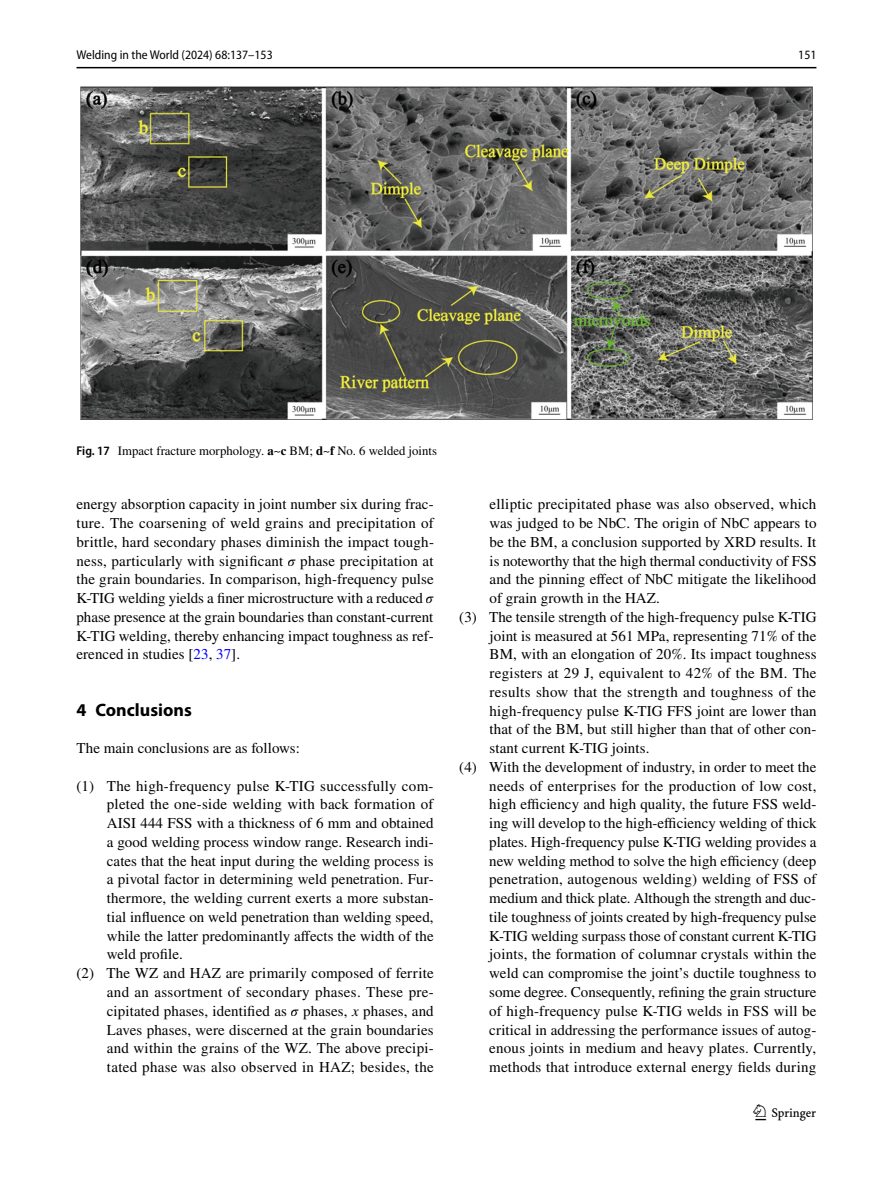
<style>
.page{position:relative;width:893px;height:1187px;background:#fff}
.page>*{position:absolute;margin:0;border:0;box-sizing:border-box;transform-origin:0 0}
.t1{font:22.5px "Springnew Regular 3";color:#000}
.t2{font:700 18px "Myriad Pro";color:#000}
.t3{font:15px/18.8px "STIX";letter-spacing:.005em;color:#000;text-align:justify}
.t4{font:12.75px "STIX";color:#000}
.t5{font:semi-condensed 12.75px "Myriad Pro";color:#000}
.s1{font-family:"Myriad Pro";font-weight:600;font-stretch:semi-condensed}
.s2{font-weight:700}
.s3{font-family:"STIX Math Italic 20"}
.s4{font-family:"STIX Math Italic 21"}
.s5{color:#00f}
.s6{font-family:"STIX Math Italic 22"}
.s7{font-family:"STIX General Italic 33"}
</style>
<div class="page">
<hr style="left:77px;top:67px;width:739px;height:1px;background:#000">
<img style="left:81px;top:87px;width:731px;height:333px">
<p class="t5" style="left:77px;top:48px;width:198px">Welding in the World (2024) 68:137–153</p>
<p class="t5" style="left:798px;top:48px;width:20px">151</p>
<p class="t4" style="left:77px;top:442px;width:362px"><span class="s1">Fig. 17</span> Impact fracture morphology. <span class="s2">a</span>~<span class="s2">c</span> BM; <span class="s2">d</span>~<span class="s2">f</span> No. 6 welded joints</p>
<p class="t3" style="left:77px;top:496px;width:359px">energy absorption capacity in joint number six during frac&shy;ture. The coarsening of weld grains and precipitation of brittle, hard secondary phases diminish the impact tough&shy;ness, particularly with significant <span class="s3">𝜎</span> phase precipitation at the grain boundaries. In comparison, high-frequency pulse K-TIG welding yields a finer microstructure with a reduced <span class="s4">𝜎 </span>phase presence at the grain boundaries than constant-current K-TIG welding, thereby enhancing impact toughness as ref&shy;erenced in studies [<span class="s5">23</span>, <span class="s5">37</span>].</p>
<p class="t2" style="left:77px;top:697px;width:117px">4 Conclusions</p>
<p class="t3" style="left:77px;top:739px;width:225px">The main conclusions are as follows:</p>
<p class="t3" style="left:77px;top:777px;width:359px">(1) The high-frequency pulse K-TIG successfully com-</p>
<p class="t3" style="left:107px;top:796px;width:328px">pleted the one-side welding with back formation of</p>
<p class="t3" style="left:107px;top:814px;width:328px">AISI 444 FSS with a thickness of 6 mm and obtained</p>
<p class="t3" style="left:107px;top:833px;width:328px">a good welding process window range. Research indi-</p>
<p class="t3" style="left:107px;top:852px;width:328px">cates that the heat input during the welding process is</p>
<p class="t3" style="left:107px;top:871px;width:328px">a pivotal factor in determining weld penetration. Fur-</p>
<p class="t3" style="left:107px;top:889px;width:329px">thermore, the welding current exerts a more substan-</p>
<p class="t3" style="left:107px;top:908px;width:328px">tial influence on weld penetration than welding speed,</p>
<p class="t3" style="left:107px;top:927px;width:328px">while the latter predominantly affects the width of the</p>
<p class="t3" style="left:107px;top:946px;width:78px">weld profile.</p>
<p class="t3" style="left:77px;top:964px;width:359px">(2) The WZ and HAZ are primarily composed of ferrite</p>
<p class="t3" style="left:107px;top:983px;width:328px">and an assortment of secondary phases. These pre-</p>
<p class="t3" style="left:107px;top:1002px;width:328px">cipitated phases, identified as <span class="s6">𝜎</span> phases, <span class="s7">x</span> phases, and</p>
<p class="t3" style="left:107px;top:1021px;width:328px">Laves phases, were discerned at the grain boundaries</p>
<p class="t3" style="left:107px;top:1039px;width:328px">and within the grains of the WZ. The above precipi-</p>
<p class="t3" style="left:107px;top:1058px;width:328px">tated phase was also observed in HAZ; besides, the</p>
<p class="t3" style="left:490px;top:496px;width:328px">elliptic precipitated phase was also observed, which</p>
<p class="t3" style="left:490px;top:514px;width:328px">was judged to be NbC. The origin of NbC appears to</p>
<p class="t3" style="left:490px;top:533px;width:328px">be the BM, a conclusion supported by XRD results. It</p>
<p class="t3" style="left:490px;top:552px;width:329px">is noteworthy that the high thermal conductivity of FSS</p>
<p class="t3" style="left:490px;top:571px;width:328px">and the pinning effect of NbC mitigate the likelihood</p>
<p class="t3" style="left:490px;top:589px;width:172px">of grain growth in the HAZ.</p>
<p class="t3" style="left:459px;top:608px;width:359px">(3) The tensile strength of the high-frequency pulse K-TIG</p>
<p class="t3" style="left:490px;top:627px;width:328px">joint is measured at 561 MPa, representing 71% of the</p>
<p class="t3" style="left:490px;top:646px;width:328px">BM, with an elongation of 20%. Its impact toughness</p>
<p class="t3" style="left:490px;top:664px;width:329px">registers at 29 J, equivalent to 42% of the BM. The</p>
<p class="t3" style="left:490px;top:683px;width:328px">results show that the strength and toughness of the</p>
<p class="t3" style="left:490px;top:702px;width:329px">high-frequency pulse K-TIG FFS joint are lower than</p>
<p class="t3" style="left:490px;top:721px;width:328px">that of the BM, but still higher than that of other con-</p>
<p class="t3" style="left:490px;top:739px;width:161px">stant current K-TIG joints.</p>
<p class="t3" style="left:459px;top:758px;width:359px">(4) With the development of industry, in order to meet the</p>
<p class="t3" style="left:489px;top:777px;width:329px">needs of enterprises for the production of low cost,</p>
<p class="t3" style="left:489px;top:796px;width:329px">high efficiency and high quality, the future FSS weld-</p>
<p class="t3" style="left:489px;top:814px;width:329px">ing will develop to the high-efficiency welding of thick</p>
<p class="t3" style="left:489px;top:833px;width:329px">plates. High-frequency pulse K-TIG welding provides a</p>
<p class="t3" style="left:489px;top:852px;width:329px">new welding method to solve the high efficiency (deep</p>
<p class="t3" style="left:489px;top:871px;width:329px">penetration, autogenous welding) welding of FSS of</p>
<p class="t3" style="left:489px;top:889px;width:328px">medium and thick plate. Although the strength and duc-</p>
<p class="t3" style="left:489px;top:908px;width:329px">tile toughness of joints created by high-frequency pulse</p>
<p class="t3" style="left:489px;top:927px;width:329px">K-TIG welding surpass those of constant current K-TIG</p>
<p class="t3" style="left:489px;top:946px;width:329px">joints, the formation of columnar crystals within the</p>
<p class="t3" style="left:489px;top:964px;width:329px">weld can compromise the joint’s ductile toughness to</p>
<p class="t3" style="left:489px;top:983px;width:329px">some degree. Consequently, refining the grain structure</p>
<p class="t3" style="left:489px;top:1002px;width:329px">of high-frequency pulse K-TIG welds in FSS will be</p>
<p class="t3" style="left:489px;top:1021px;width:329px">critical in addressing the performance issues of autog-</p>
<p class="t3" style="left:489px;top:1039px;width:329px">enous joints in medium and heavy plates. Currently,</p>
<p class="t3" style="left:489px;top:1058px;width:328px">methods that introduce external energy fields during</p>
<h1 class="t1" style="left:755px;top:1104px;width:62px">1 3</h1>
</div>
